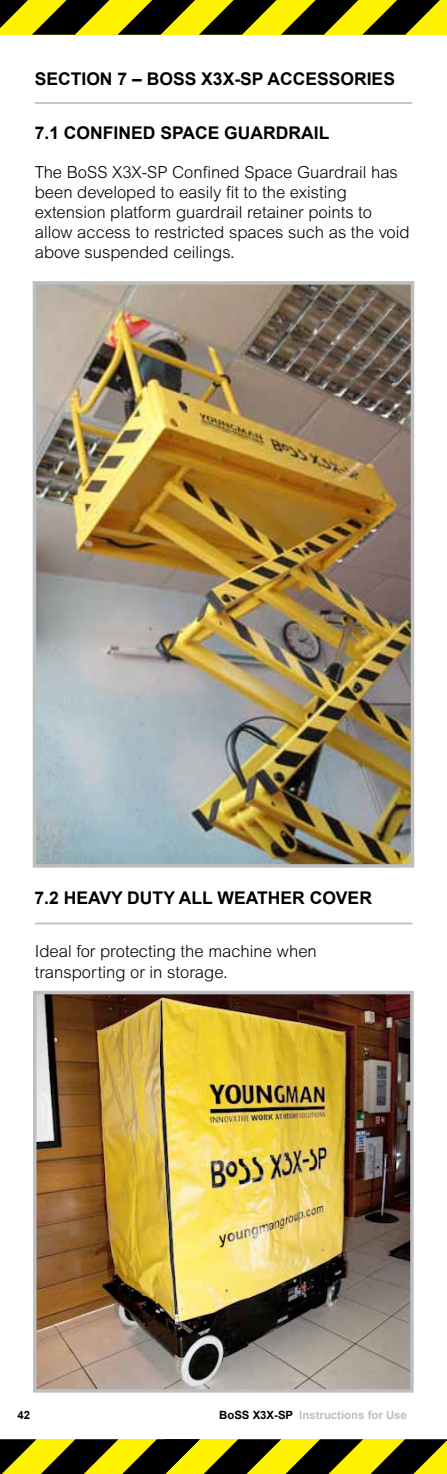
<style>
.page{position:relative;width:447px;height:1474px;background:#fff}
.page>*{position:absolute;margin:0;border:0;box-sizing:border-box;transform-origin:0 0}
.t1{font:700 17.5px "Arial";color:#000}
.t2{font:300 16.62px/19.9px "Arial MT Std";color:#000}
.t3{font:700 11.38px "Arial";color:#bcbec0}
.t4{font:700 11.38px "Arial";color:#000}
.s1{font-style:inherit}
.s2{color:#000}
</style>
<div class="page">
<hr style="left:35px;top:102px;width:377px;height:2px;background:#bcbec0">
<img style="left:38px;top:286px;width:371px;height:576px">
<div style="left:33px;top:281px;width:381px;height:586px;border:4px solid #bcbec0"></div>
<img style="left:38px;top:995px;width:370px;height:392px">
<div style="left:33px;top:990px;width:380px;height:402px;border:4px solid #bcbec0"></div>
<hr style="left:35px;top:922px;width:377px;height:2px;background:#bcbec0">
<svg style="left:370px;top:1439px;width:76px;height:34px;background:#706a00"></svg>
<svg style="left:0;top:1439px;width:363px;height:34px;background:#787200"></svg>
<div style="left:0;top:0;width:446px;height:35px;background:#fff200"></div>
<svg style="left:0;top:0;width:109px;height:35px"></svg>
<svg style="left:117px;top:0;width:322px;height:35px"></svg>
<p class="t1" style="left:35px;top:67px;width:13px">SECT</p>
<p class="t1" style="left:81px;top:67px;width:212px">ION 7 – B<span class="s1">O</span>SS X3X-SP ACCESSOR</p>
<p class="t1" style="left:366px;top:67px;width:17px">IES</p>
<p class="t1" style="left:35px;top:122px;width:43px">7.1 CONF</p>
<p class="t1" style="left:113px;top:122px;width:215px">INE D SPACE GUARDRAIL</p>
<p class="t2" style="left:35px;top:162px;width:376px">The BoSS X3X-SP Confined Space Guardrail has been developed to easily fit to the existing extension platform guardrail retainer points to allow access to restricted spaces such as the void above suspended ceilings.</p>
<p class="t1" style="left:34px;top:886px;width:118px">7.2 HEAVY DUTY</p>
<p class="t1" style="left:179px;top:886px;width:91px">ALL WEATHER</p>
<p class="t1" style="left:309px;top:886px;width:14px">COVER</p>
<p class="t2" style="left:35px;top:940px;width:283px;line-height:21px">Ideal for protecting the machine when transporting or in storage.</p>
<p class="t4" style="left:18px;top:1407px;width:14px">42</p>
<p class="t3" style="left:219px;top:1407px;width:189px"><span class="s2">BoSS X3X-SP</span> Instructions for Use</p>
</div>
